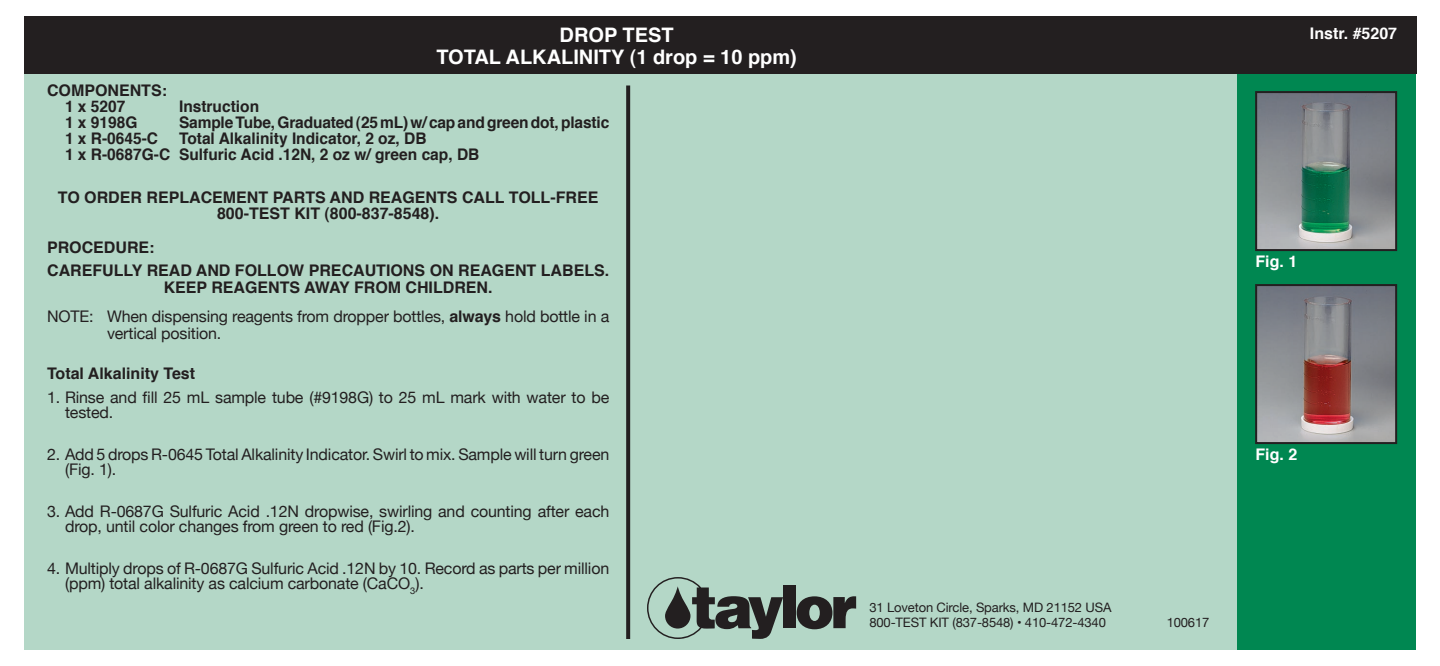
<style>
.page{position:relative;width:1440px;height:666px;background:#fff}
.page>*{position:absolute;margin:0;border:0;box-sizing:border-box;transform-origin:0 0}
.B_-Head_2{font:700 20px "Helvetica";color:#fff}
.A_-Head{font:700 20px "Helvetica";color:#fff}
.H_-Step{font:16px/15px "Helvetica Neue";letter-spacing:-.01em;color:#231f20}
.D_-Component{font:700 16px "Helvetica";color:#231f20}
.I_-Note{font:16px/17px "Helvetica Neue";letter-spacing:-.01em;color:#231f20}
.E_-Reorder{font:700 16px/16px "Helvetica";color:#231f20;text-align:center}
.G_-Read_Label{font:700 16px "Helvetica";color:#231f20}
.G2-Keep_Away{font:700 16px "Helvetica";color:#231f20}
.F2-Step_Hd{font:700 16px "Helvetica";color:#231f20}
.C_-Component_Hd{font:700 16px "Helvetica";color:#231f20}
.K_-Ins__No{font:700 16px "Helvetica";color:#fff}
.F_-Procedure{font:700 16px "Helvetica";color:#231f20}
.F2-Step_Hd-2{font:700 16px "Helvetica";color:#fff}
.L_-Addr__Tel{font:13px "Helvetica Neue";letter-spacing:-.01em;color:#231f20}
.s1{font-family:"Helvetica";font-weight:700}
</style>
<div class="page">
<div style="left:1236px;top:74px;width:180px;height:576px;background:#008751"></div>
<div style="left:24px;top:74px;width:1212px;height:576px;background:#b4d7c7"></div>
<div style="left:24px;top:16px;width:1392px;height:58px;background:#231f20"></div>
<svg style="left:647px;top:577px;width:136px;height:62px"></svg>
<div style="left:784px;top:585px;width:12px;height:43px;background:#231f20"></div>
<svg style="left:797px;top:596px;width:59px;height:33px"></svg>
<svg style="left:626px;top:86px;width:4px;height:553px;fill:#231f20"></svg>
<img style="left:1258px;top:94px;width:136px;height:154px">
<div style="left:1255px;top:91px;width:142px;height:160px;border:2px solid #231f20"></div>
<img style="left:1258px;top:287px;width:136px;height:154px">
<div style="left:1255px;top:284px;width:142px;height:160px;border:2px solid #231f20"></div>
<p class="A_-Head" style="left:560px;top:19px;width:116px">DROP TEST</p>
<p class="B_-Head_2" style="left:436px;top:41px;width:362px">TOTAL ALKALINITY (1 drop = 10 ppm)</p>
<p class="C_-Component_Hd" style="left:47px;top:77px;width:122px">COMPONENTS:</p>
<p class="D_-Component" style="left:65px;top:93px;width:62px">1 x 5207</p>
<p class="D_-Component" style="left:179px;top:93px;width:82px">Instruction</p>
<p class="D_-Component" style="left:65px;top:109px;width:74px">1 x 9198G</p>
<p class="D_-Component" style="left:179px;top:109px;width:432px">Sample Tube, Graduated (25 mL) w/ cap and green dot, plastic</p>
<p class="D_-Component" style="left:65px;top:125px;width:95px">1 x R-0645-C</p>
<p class="D_-Component" style="left:179px;top:125px;width:249px">Total Alkalinity Indicator, 2 oz, DB</p>
<p class="D_-Component" style="left:65px;top:141px;width:416px">1 x R-0687G-C Sulfuric Acid .12N, 2 oz w/ green cap, DB</p>
<p class="E_-Reorder" style="left:58px;top:189px;width:542px">TO ORDER REPLACEMENT PARTS AND REAGENTS CALL TOLL-FREE<br>800-TEST KIT (800-837-8548).</p>
<p class="F_-Procedure" style="left:47px;top:234px;width:109px">PROCEDURE:</p>
<p class="G_-Read_Label" style="left:47px;top:257px;width:564px">CAREFULLY READ AND FOLLOW PRECAUTIONS ON REAGENT LABELS.</p>
<p class="G2-Keep_Away" style="left:164px;top:274px;width:330px">KEEP REAGENTS AWAY FROM CHILDREN.</p>
<p class="I_-Note" style="left:107px;top:308px;width:504px;text-indent:-60px">NOTE: When dispensing reagents from dropper bottles, <span class="s1">always</span> hold bottle in a vertical position.</p>
<p class="F2-Step_Hd" style="left:47px;top:360px;width:150px">Total Alkalinity Test</p>
<p class="H_-Step" style="left:65px;top:390px;width:546px;text-indent:-18px">1. Rinse and fill 25 mL sample tube (#9198G) to 25 mL mark with water to be tested.</p>
<p class="H_-Step" style="left:65px;top:447px;width:546px;text-indent:-18px">2. Add 5 drops R-0645 Total Alkalinity Indicator. Swirl to mix. Sample will turn green (Fig. 1).</p>
<p class="H_-Step" style="left:65px;top:504px;width:546px;text-indent:-18px">3. Add R-0687G Sulfuric Acid .12N dropwise, swirling and counting after each drop, until color changes from green to red (Fig.2).</p>
<p class="H_-Step" style="left:65px;top:561px;width:546px;text-indent:-18px">4. Multiply drops of R-0687G Sulfuric Acid .12N by 10. Record as parts per million (ppm) total alkalinity as calcium carbonate (CaCO<sub>3</sub>).</p>
<p class="K_-Ins__No" style="left:1310px;top:20px;width:89px">Instr. #5207</p>
<p class="F2-Step_Hd-2" style="left:1255px;top:249px;width:43px">Fig. 1</p>
<p class="F2-Step_Hd-2" style="left:1255px;top:442px;width:43px">Fig. 2</p>
<p class="L_-Addr__Tel" style="left:869px;top:598px;width:244px">31 Loveton Circle, Sparks, MD 21152 USA</p>
<p class="L_-Addr__Tel" style="left:869px;top:613px;width:238px">800-TEST KIT (837-8548) • 410-472-4340</p>
<p class="L_-Addr__Tel" style="left:1167px;top:613px;width:44px">100617</p>
</div>
